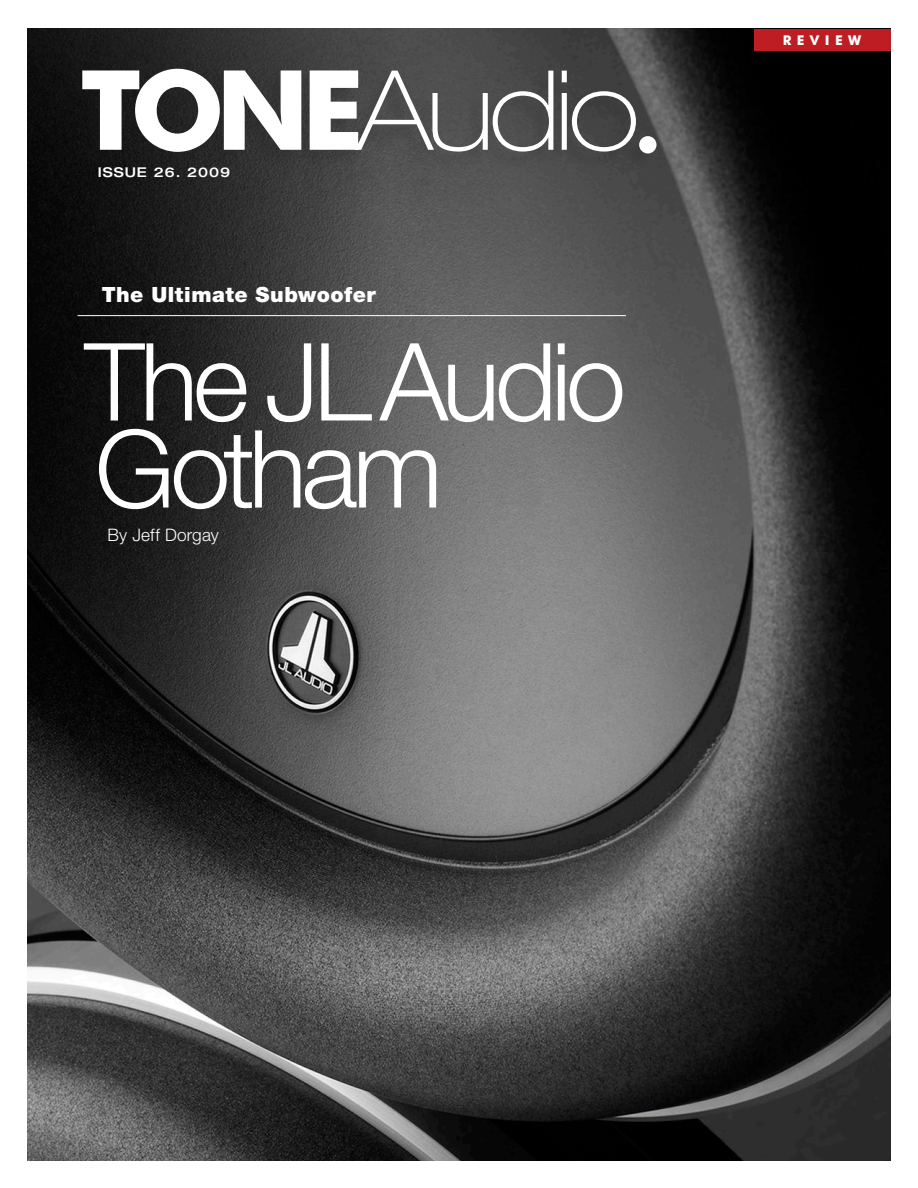
<style>
.page{position:relative;width:918px;height:1188px;background:#fff}
.page>*{position:absolute;margin:0;border:0;box-sizing:border-box;transform-origin:0 0}
.t1{font:300 108px/87px "Helvetica Neue";letter-spacing:-.05em;color:#fff}
.t2{font:900 21px "Helvetica Neue";letter-spacing:.025em;color:#fff}
.t3{font:300 17.25px "Helvetica Neue";letter-spacing:.01em;color:#fff}
.t4{font:500 expanded 13.5px "Helvetica Neue";letter-spacing:.075em;color:#fff}
.t5{font:700 13.5px "Futura BT";letter-spacing:.4em;color:#fff}
</style>
<div class="page">
<img style="left:27px;top:28px;width:864px;height:1133px">
<div style="left:754px;top:29px;width:136px;height:21px;background:#be1e23"></div>
<div style="left:621px;top:138px;width:33px;height:33px;background:#424242"></div>
<div style="left:639px;top:136px;width:18px;height:17px;background:#fff;border-radius:50%"></div>
<div style="left:64px;top:70px;width:570px;height:100px;background:#231f20;opacity:.2"></div>
<svg style="left:82px;top:69px;width:554px;height:83px"></svg>
<hr style="left:78px;top:315px;width:548px;height:1px;background:#fff">
<p class="t4" style="left:98px;top:164px;width:134px">ISSUE 26. 2009</p>
<p class="t2" style="left:102px;top:282px;width:275px">The Ultimate Subwoofer</p>
<p class="t1" style="left:84px;top:336px;width:543px">The JLAudio<br>Gotham</p>
<p class="t3" style="left:108px;top:524px;width:113px">By Jeff Dorgay</p>
<p class="t5" style="left:783px;top:32px;width:80px">REVIEW</p>
</div>
